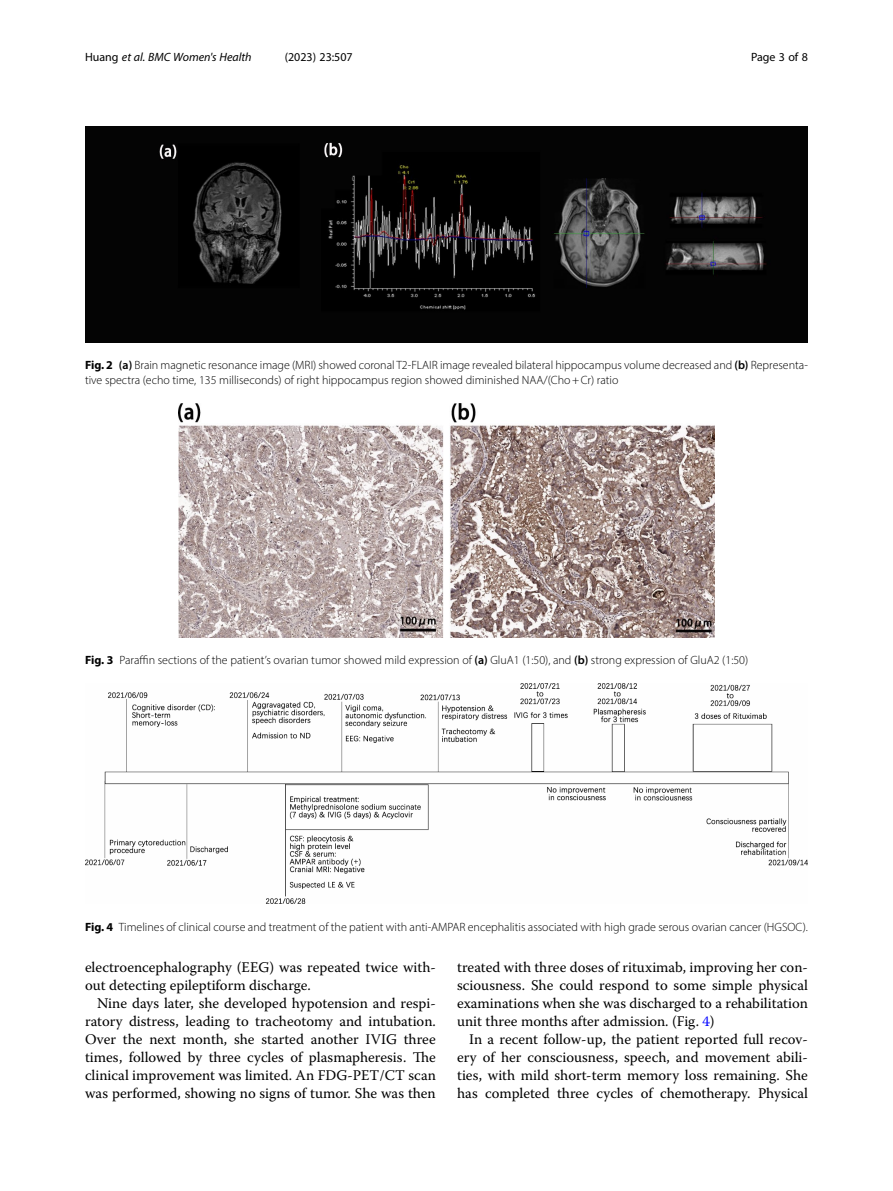
<style>
.page{position:relative;width:893px;height:1191px;background:#fff}
.page>*{position:absolute;margin:0;border:0;box-sizing:border-box;transform-origin:0 0}
.Body_Text_Indent{font:14.7px/18px "Warnock Pro";color:#000;text-align:justify}
.Figure_Caption{font:300 12px/15px "Myriad Pro";color:#000}
.t1{font:italic 12px "Myriad Pro";color:#000}
.t2{font:12px "Myriad Pro";color:#000}
.s1{font-style:normal}
.s2{font-weight:700}
.s3{font-weight:600}
.s4{color:#00f}
</style>
<div class="page">
<img style="left:85px;top:684px;width:723px;height:219px">
<img style="left:178px;top:403px;width:536px;height:234px">
<img style="left:85px;top:126px;width:723px;height:216px">
<p class="t1" style="left:85px;top:50px;width:168px"><span class="s1">Huang</span> et al. BMC Women's Health</p>
<p class="t2" style="left:285px;top:50px;width:70px">(2023) 23:507</p>
<p class="t2" style="left:751px;top:50px;width:58px">Page 3 of 8</p>
<p class="Figure_Caption" style="left:85px;top:357px;width:724px"><span class="s2">Fig. 2</span> <span class="s3">(a)</span> Brain magnetic resonance image (MRI) showed coronal T2-FLAIR image revealed bilateral hippocampus volume decreased and <span class="s3">(b)</span> Representa&shy;tive spectra (echo time, 135 milliseconds) of right hippocampus region showed diminished NAA/(Cho+Cr) ratio</p>
<p class="Figure_Caption" style="left:85px;top:653px;width:665px"><span class="s2">Fig. 3</span> Paraffin sections of the patient’s ovarian tumor showed mild expression of <span class="s3">(a)</span> GluA1 (1:50), and <span class="s3">(b)</span> strong expression of GluA2 (1:50)</p>
<p class="Figure_Caption" style="left:85px;top:919px;width:724px"><span class="s2">Fig. 4</span> Timelines of clinical course and treatment of the patient with anti-AMPAR encephalitis associated with high grade serous ovarian cancer (HGSOC).</p>
<p class="Body_Text_Indent" style="left:85px;top:958px;width:352px">electroencephalography (EEG) was repeated twice with&shy;out detecting epileptiform discharge.</p>
<p class="Body_Text_Indent" style="left:85px;top:994px;width:352px;text-indent:12px">Nine days later, she developed hypotension and respi&shy;ratory distress, leading to tracheotomy and intubation.<br>Over the next month, she started another IVIG three times, followed by three cycles of plasmapheresis. The clinical improvement was limited. An FDG-PET/CT scan was performed, showing no signs of tumor. She was then</p>
<p class="Body_Text_Indent" style="left:457px;top:958px;width:352px">treated with three doses of rituximab, improving her con&shy;sciousness. She could respond to some simple physical examinations when she was discharged to a rehabilitation unit three months after admission. (Fig. <span class="s4">4</span>)</p>
<p class="Body_Text_Indent" style="left:457px;top:1030px;width:352px;text-indent:12px">In a recent follow-up, the patient reported full recov&shy;ery of her consciousness, speech, and movement abili&shy;ties, with mild short-term memory loss remaining. She has completed three cycles of chemotherapy. Physical</p>
</div>
